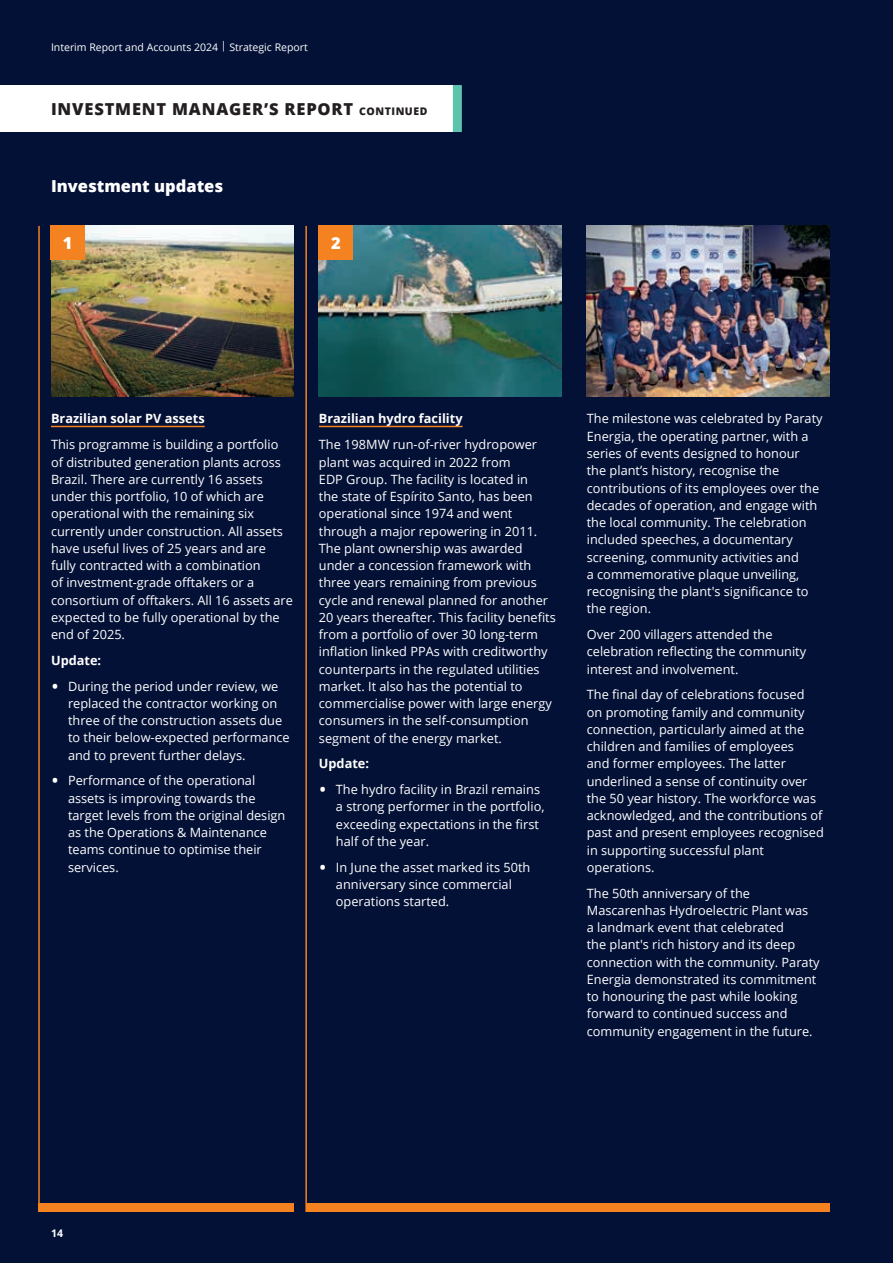
<style>
.page{position:relative;width:893px;height:1263px;background:#041136}
.page>*{position:absolute;margin:0;border:0;box-sizing:border-box;transform-origin:0 0}
.Page_Title_Caps{font:800 16.5px "Open Sans";letter-spacing:.05em;color:#231f20}
.Section_title{font:800 16.5px "Open Sans";color:#fff}
.Body{font:12.75px/17.2px "Open Sans";color:#fff}
.Sub-title_within_body_Orange{font:700 12.75px "Open Sans";color:#fff}
.Body-2{font:700 12.75px "Open Sans";color:#fff}
.t1{font:10.5px "Open Sans";color:#fff}
.t2{font:700 10.5px "Open Sans";color:#fff}
.s1{font-size:10.5px}
.s2{font-size:21px}
</style>
<div class="page">
<div style="left:0;top:85px;width:453px;height:47px;background:#fff"></div>
<div style="left:453px;top:85px;width:9px;height:47px;background:#5dc3ad"></div>
<hr style="left:51px;top:426px;width:154px;height:1px;background:#f58220">
<div style="left:306px;top:1203px;width:523px;height:9px;background:#f58220"></div>
<div style="left:38px;top:1203px;width:255px;height:9px;background:#f58220"></div>
<img style="left:51px;top:226px;width:242px;height:170px">
<hr style="left:319px;top:426px;width:144px;height:1px;background:#f58220">
<img style="left:319px;top:226px;width:242px;height:170px">
<img style="left:587px;top:226px;width:242px;height:170px">
<hr style="left:38px;top:226px;width:2px;height:986px;background:#f58220">
<hr style="left:305px;top:226px;width:2px;height:986px;background:#f58220">
<div style="left:50px;top:226px;width:35px;height:34px;background:#f58220"></div>
<div style="left:319px;top:226px;width:34px;height:34px;background:#f58220"></div>
<p class="t1" style="left:51px;top:40px;width:258px">Interim Report and Accounts 2024 | Strategic Report</p>
<p class="Page_Title_Caps" style="left:51px;top:96px;width:378px">INVESTMENT MANAGER’S REPORT <span class="s1">CONTINUED</span></p>
<p class="Section_title" style="left:51px;top:173px;width:174px">Investment updates</p>
<p class="Section_title" style="left:63px;top:231px;width:11px">1</p>
<p class="Section_title" style="left:331px;top:231px;width:11px">2</p>
<p class="Sub-title_within_body_Orange" style="left:51px;top:410px;width:155px">Brazilian solar PV assets</p>
<p class="Body" style="left:51px;top:436px;width:243px">This programme is building a portfolio of distributed generation plants across Brazil. There are currently 16 assets under this portfolio, 10 of which are operational with the remaining six currently under construction. All assets have useful lives of 25 years and are fully contracted with a combination<br>of investment-grade offtakers or a consortium of offtakers. All 16 assets are expected to be fully operational by the end of 2025.</p>
<p class="Body-2" style="left:51px;top:651px;width:52px">Update:</p>
<p class="Body" style="left:68px;top:677px;width:223px;text-indent:-17px"><span class="s2">•</span> During the period under review, we replaced the contractor working on three of the construction assets due to their below-expected performance and to prevent further delays.</p>
<p class="Body" style="left:68px;top:772px;width:219px;text-indent:-17px"><span class="s2">•</span> Performance of the operational assets is improving towards the target levels from the original design as the Operations &amp; Maintenance teams continue to optimise their services.</p>
<p class="Sub-title_within_body_Orange" style="left:319px;top:410px;width:145px">Brazilian hydro facility</p>
<p class="Body" style="left:319px;top:436px;width:238px">The 198MW run-of-river hydropower plant was acquired in 2022 from<br>EDP Group. The facility is located in<br>the state of Espírito Santo, has been operational since 1974 and went through a major repowering in 2011.<br>The plant ownership was awarded under a concession framework with three years remaining from previous cycle and renewal planned for another 20 years thereafter. This facility benefits from a portfolio of over 30 long-term inflation linked PPAs with creditworthy counterparts in the regulated utilities market. It also has the potential to commercialise power with large energy consumers in the self-consumption segment of the energy market.</p>
<p class="Body-2" style="left:319px;top:755px;width:52px">Update:</p>
<p class="Body" style="left:336px;top:780px;width:210px;text-indent:-17px"><span class="s2">•</span> The hydro facility in Brazil remains a strong performer in the portfolio, exceeding expectations in the first half of the year.</p>
<p class="Body" style="left:336px;top:858px;width:196px;text-indent:-17px"><span class="s2">•</span> In June the asset marked its 50th anniversary since commercial operations started.</p>
<p class="Body" style="left:587px;top:410px;width:237px">The milestone was celebrated by Paraty Energia, the operating partner, with a series of events designed to honour<br>the plant’s history, recognise the contributions of its employees over the decades of operation, and engage with the local community. The celebration included speeches, a documentary screening, community activities and<br>a commemorative plaque unveiling, recognising the plant's significance to the region.</p>
<p class="Body" style="left:587px;top:625px;width:221px">Over 200 villagers attended the celebration reflecting the community interest and involvement.</p>
<p class="Body" style="left:587px;top:686px;width:238px">The final day of celebrations focused<br>on promoting family and community connection, particularly aimed at the children and families of employees<br>and former employees. The latter underlined a sense of continuity over the 50 year history. The workforce was acknowledged, and the contributions of past and present employees recognised in supporting successful plant operations.</p>
<p class="Body" style="left:587px;top:884px;width:234px">The 50th anniversary of the Mascarenhas Hydroelectric Plant was<br>a landmark event that celebrated<br>the plant's rich history and its deep connection with the community. Paraty Energia demonstrated its commitment to honouring the past while looking forward to continued success and community engagement in the future.</p>
<p class="t2" style="left:51px;top:1226px;width:13px">14</p>
</div>
